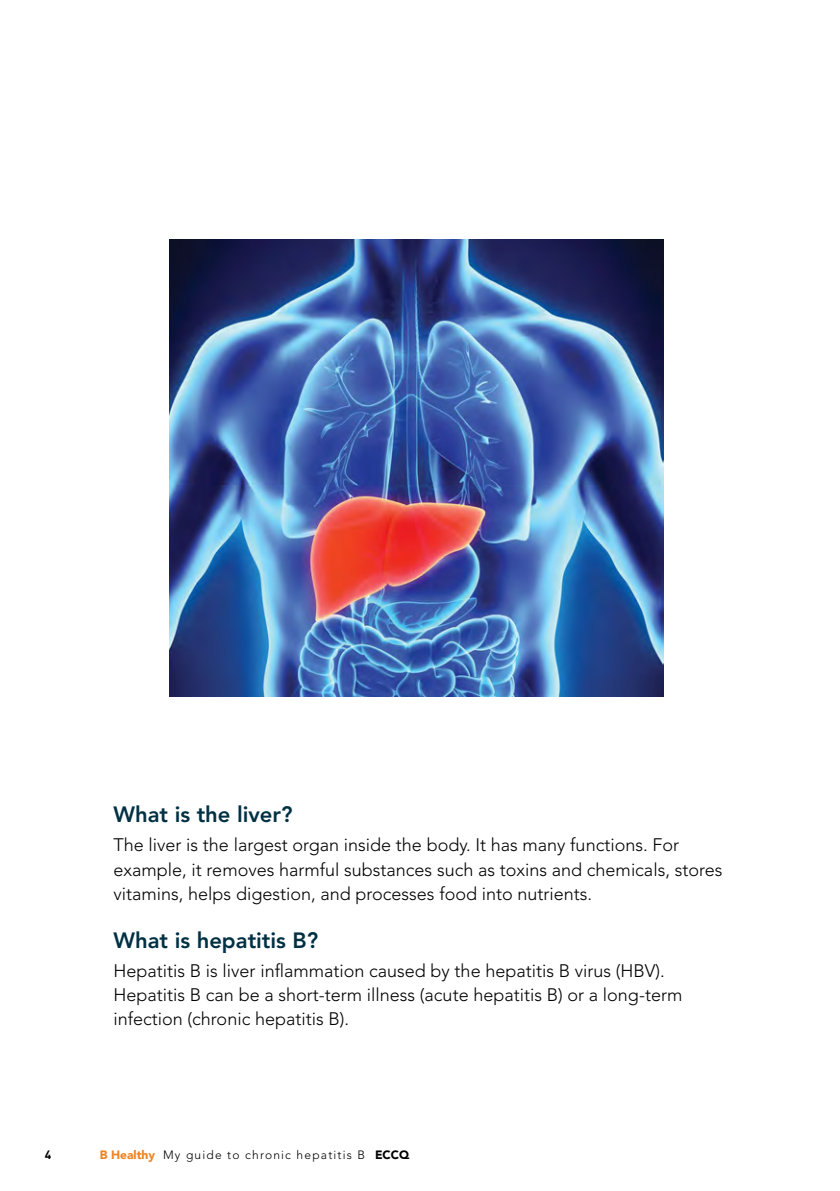
<style>
.page{position:relative;width:840px;height:1191px;background:#fff}
.page>*{position:absolute;margin:0;border:0;box-sizing:border-box;transform-origin:0 0}
.t1{font:800 22px "Avenir";color:#003043}
.t2{font:300 18px/24px "Avenir";color:#000}
.t3{font:300 12px "Avenir";letter-spacing:.1em;color:#000}
.t4{font:700 12px "DIN";color:#000}
.s1{font-weight:900;color:#ee8222}
.s2{font-weight:900}
</style>
<div class="page">
<img style="left:169px;top:239px;width:493px;height:457px">
<p class="t1" style="left:113px;top:801px;width:180px">What is the liver?</p>
<p class="t2" style="left:113px;top:833px;width:610px">The liver is the largest organ inside the body. It has many functions. For example, it removes harmful substances such as toxins and chemicals, stores vitamins, helps digestion, and processes food into nutrients.</p>
<p class="t1" style="left:113px;top:927px;width:206px">What is hepatitis B?</p>
<p class="t2" style="left:113px;top:959px;width:570px">Hepatitis B is liver inflammation caused by the hepatitis B virus (HBV).<br>Hepatitis B can be a short-term illness (acute hepatitis B) or a long-term infection (chronic hepatitis B).</p>
<p class="t4" style="left:45px;top:1147px;width:8px">4</p>
<p class="t3" style="left:100px;top:1148px;width:311px"><span class="s1">B Healthy</span> My guide to chronic hepatitis B <span class="s2">ECCQ</span></p>
</div>
